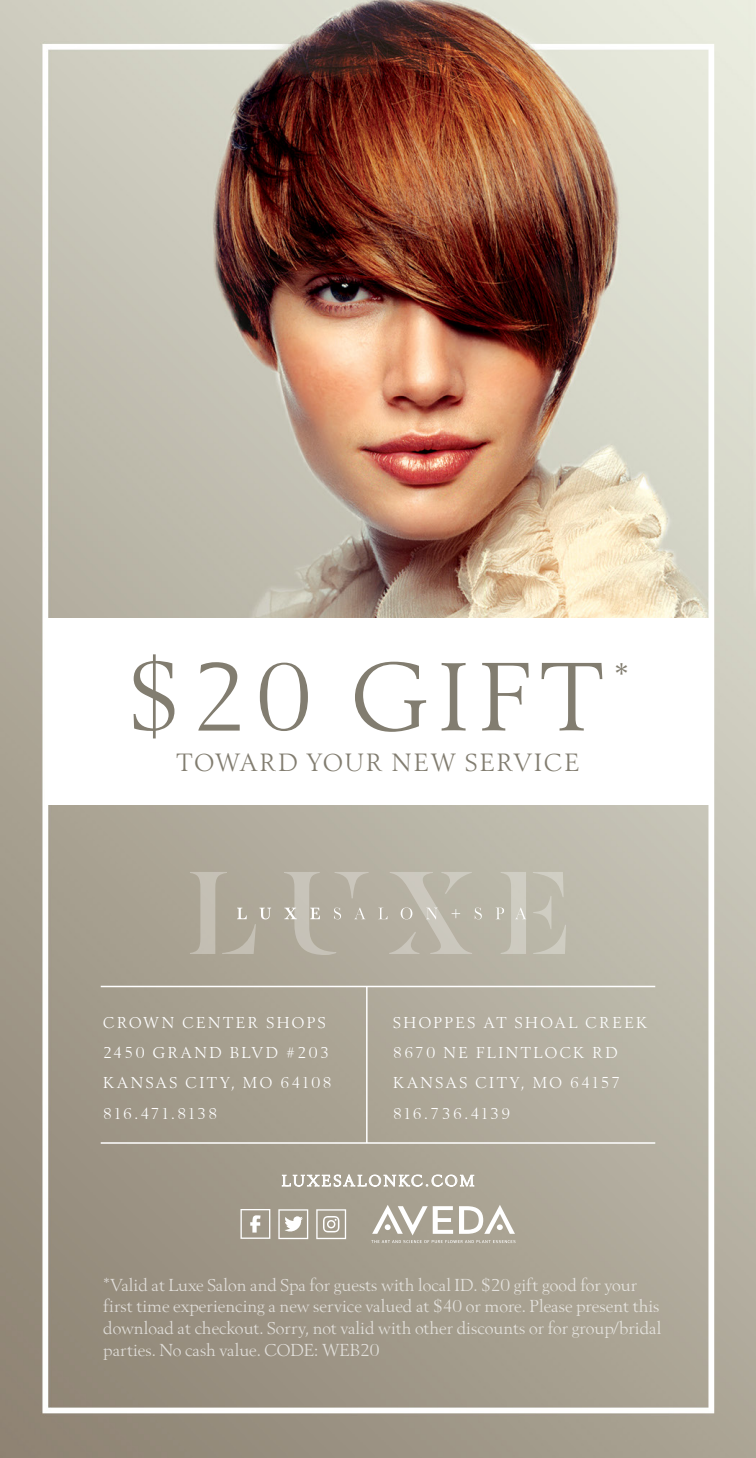
<style>
.page{position:relative;width:756px;height:1458px;background:#fff}
.page>*{position:absolute;margin:0;border:0;box-sizing:border-box;transform-origin:0 0}
.t1{font:101.4px "Berling T";letter-spacing:.1em;color:#827d70}
.t2{font:40.5px "Berling T";color:#827d70}
.t3{font:25.8px "Berling T";letter-spacing:.08em;color:#827d70}
.t4{font:18px/21.6px "Berling T";color:#fff}
.t5{font:16.5px "Berling T";letter-spacing:.15em;color:#fff}
.t6{font:16.5px "Berling T";letter-spacing:.07em;color:#fff}
</style>
<div class="page">
<img style="left:0;top:0;width:756px;height:1458px">
<hr style="left:101px;top:986px;width:554px;height:1px;background:#fff">
<svg style="left:282px;top:1172px;width:193px;height:15px"></svg>
<hr style="left:366px;top:986px;width:2px;height:157px;background:#fff">
<svg style="left:190px;top:872px;width:376px;height:83px;background:#b9b4a7"></svg>
<div style="left:45px;top:618px;width:666px;height:187px;background:#fff"></div>
<hr style="left:101px;top:1142px;width:554px;height:2px;background:#fff">
<svg style="left:240px;top:1209px;width:30px;height:30px"></svg>
<svg style="left:316px;top:1209px;width:30px;height:30px"></svg>
<svg style="left:278px;top:1209px;width:30px;height:30px"></svg>
<svg style="left:371px;top:1205px;width:145px;height:38px"></svg>
<p class="t1" style="left:127px;top:643px;width:479px">$20 GIFT</p>
<p class="t2" style="left:614px;top:659px;width:17px">*</p>
<p class="t3" style="left:177px;top:749px;width:404px">TOWARD YOUR NEW SERVICE</p>
<p class="t5" style="left:103px;top:1014px;width:224px">CROWN CENTER SHOPS</p>
<p class="t5" style="left:103px;top:1044px;width:227px">2450 GRAND BLVD #203</p>
<p class="t5" style="left:103px;top:1074px;width:230px">KANSAS CITY, MO 64108</p>
<p class="t6" style="left:103px;top:1104px;width:116px">816.471.8138</p>
<p class="t5" style="left:393px;top:1014px;width:256px">SHOPPES AT SHOAL CREEK</p>
<p class="t5" style="left:393px;top:1044px;width:226px">8670 NE FLINTLOCK RD</p>
<p class="t5" style="left:393px;top:1074px;width:229px">KANSAS CITY, MO 64157</p>
<p class="t6" style="left:393px;top:1104px;width:119px">816.736.4139</p>
<p class="t4" style="left:103px;top:1275px;width:560px">*Valid at Luxe Salon and Spa for guests with local ID. $20 gift good for your first time experiencing a new service valued at $40 or more. Please present this download at checkout. Sorry, not valid with other discounts or for group/bridal parties. No cash value. CODE: WEB20</p>
</div>
